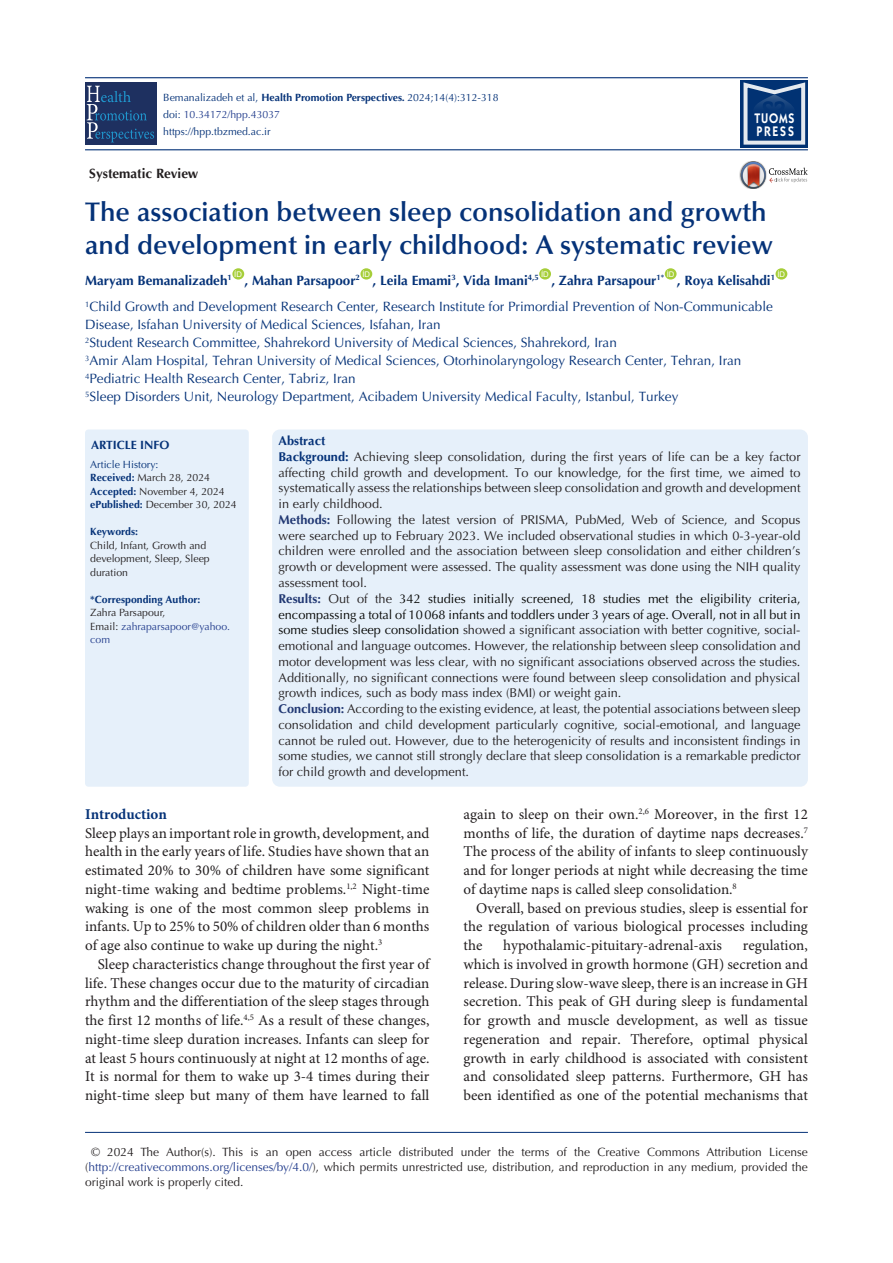
<style>
.page{position:relative;width:893px;height:1263px;background:#fff}
.page>*{position:absolute;margin:0;border:0;box-sizing:border-box;transform-origin:0 0}
.t1{font:600 27px/33px "Optima LT Std";color:#053278}
.t2{font:15px/18.8px "Minion Pro";color:#231f20;text-align:justify}
.heading_1{font:700 15px "Minion Pro";color:#053278}
.t3{font:600 13.95px/12.3px "ITC Kabel Std";letter-spacing:.11em;color:#fff;scale:.85 1}
.t4{font:13.5px/18px "Optima LT Std";color:#053278}
.t5{font:700 13.5px "Optima LT Std";color:#053278}
.t6{font:700 13.5px "Optima LT Std";color:#231f20}
.t7{font:12.75px/15.8px "Optima LT Std";color:#231f20;text-align:justify}
.t8{font:700 12.75px "Optima LT Std";color:#053278}
.corresponding{font:12px/15px "Optima LT Std";color:#231f20;text-align:justify}
.t9{font:700 12px "Optima LT Std";color:#053278}
.t10{font:10.5px/13.5px "Optima LT Std";color:#231f20}
.t11{font:10.5px "Optima LT Std";color:#053278}
.t12{font:10.5px/13.5px "Optima LT Std";color:#253f8e}
.t13{font:700 10.5px "Optima LT Std";color:#053278}
.t14{font:7.8px "Arial";color:#fff}
.s1{font-weight:700}
.s2{font-weight:700;font-style:italic}
.s3{color:#053278}
.s4{font-weight:700;color:#053278}
.s5{font-weight:700;color:#213873}
.s6{color:#040503}
.s7{color:#231f20}
.s8{color:#253f8e}
</style>
<div class="page">
<hr style="left:85px;top:149px;width:723px;height:1px;background:#053278">
<hr style="left:85px;top:77px;width:723px;height:1px;background:#053278">
<hr style="left:85px;top:1132px;width:723px;height:1px;background:#053278">
<div style="left:232px;top:268px;width:12px;height:12px;background:#a6ce39;border-radius:50%"></div>
<svg style="left:360px;top:268px;width:12px;height:12px"></svg>
<div style="left:539px;top:268px;width:12px;height:12px;background:#a6ce39;border-radius:50%"></div>
<div style="left:665px;top:268px;width:12px;height:12px;background:#a6ce39;border-radius:50%"></div>
<svg style="left:775px;top:268px;width:12px;height:12px"></svg>
<img style="left:739px;top:169px;width:2px;height:13px">
<svg style="left:741px;top:161px;width:67px;height:28px"></svg>
<div style="left:85px;top:83px;width:71px;height:62px;background:#1e3060"></div>
<svg style="left:87px;top:86px;width:67px;height:56px"></svg>
<div style="left:740px;top:80px;width:68px;height:68px;background:#013273"></div>
<svg style="left:743px;top:82px;width:62px;height:63px"></svg>
<div style="left:85px;top:429px;width:164px;height:358px;background:#e6f0fa;border-radius:3px"></div>
<div style="left:272px;top:429px;width:536px;height:358px;background:#e6f0fa;border-radius:8px"></div>
<p class="t11" style="left:163px;top:91px;width:337px">Bemanalizadeh et al, <span class="s1">Health Promotion Perspectives</span><span class="s2">.</span> 2024;14(4):312-318</p>
<p class="t12" style="left:163px;top:108px;width:118px"><span class="s3">doi:</span> 10.34172/hpp.43037</p>
<p class="t11" style="left:163px;top:125px;width:109px">https://hpp.tbzmed.ac.ir</p>
<p class="t6" style="left:89px;top:165px;width:111px">Systematic Review</p>
<p class="t3" style="left:755px;top:112px;width:48px">TUOMS<br>PRESS</p>
<p class="t1" style="left:85px;top:195px;width:690px">The association between sleep consolidation and growth and development in early childhood: A systematic review</p>
<p class="t5" style="left:85px;top:272px;width:148px">Maryam Bemanalizadeh<sup>1</sup></p>
<p class="t14" style="left:234px;top:269px;width:9px">ID</p>
<p class="t14" style="left:362px;top:269px;width:9px">ID</p>
<p class="t14" style="left:541px;top:269px;width:9px">ID</p>
<p class="t14" style="left:667px;top:269px;width:9px">ID</p>
<p class="t14" style="left:777px;top:269px;width:9px">ID</p>
<p class="t5" style="left:245px;top:272px;width:117px">, Mahan Parsapoor<sup>2</sup></p>
<p class="t5" style="left:373px;top:272px;width:168px">, Leila Emami<sup>3</sup>, Vida Imani<sup>4,5</sup></p>
<p class="t5" style="left:551px;top:272px;width:114px">, Zahra Parsapour<sup>1*</sup></p>
<p class="t5" style="left:677px;top:272px;width:100px">, Roya Kelisahdi<sup>1</sup></p>
<p class="t4" style="left:85px;top:298px;width:689px"><sup>1</sup>Child Growth and Development Research Center, Research Institute for Primordial Prevention of Non-Communicable<br>Disease, Isfahan University of Medical Sciences, Isfahan, Iran</p>
<p class="t4" style="left:85px;top:334px;width:533px"><sup>2</sup>Student Research Committee, Shahrekord University of Medical Sciences, Shahrekord, Iran</p>
<p class="t4" style="left:85px;top:352px;width:658px"><sup>3</sup>Amir Alam Hospital, Tehran University of Medical Sciences, Otorhinolaryngology Research Center, Tehran, Iran</p>
<p class="t4" style="left:85px;top:370px;width:272px"><sup>4</sup>Pediatric Health Research Center, Tabriz, Iran</p>
<p class="t4" style="left:85px;top:388px;width:595px"><sup>5</sup>Sleep Disorders Unit, Neurology Department, Acibadem University Medical Faculty, Istanbul, Turkey</p>
<p class="t9" style="left:91px;top:438px;width:80px">ARTICLE INFO</p>
<p class="t8" style="left:279px;top:433px;width:48px">Abstract</p>
<p class="t7" style="left:279px;top:449px;width:524px"><span class="s4">Background:</span> Achieving sleep consolidation, during the first years of life can be a key factor affecting child growth and development. To our knowledge, for the first time, we aimed to systematically assess the relationships between sleep consolidation and growth and development in early childhood.</p>
<p class="t7" style="left:279px;top:512px;width:524px"><span class="s5">Methods:</span> Following the latest version of PRISMA, PubMed, Web of Science, and Scopus were searched up to February 2023. We included observational studies in which 0-3-year-old children were enrolled and the association between sleep consolidation and either children’s growth or development were assessed. The quality assessment was done using the NIH quality assessment tool.</p>
<p class="t7" style="left:279px;top:591px;width:524px"><span class="s5">Results:</span> Out of the <span class="s6">342 studies initially screened, 18 studies met the eligibility criteria, encompassing a total of 10068 infants and toddlers under 3 years of age. Overall, not in all but in some studies sleep consolidation</span> showed a significant association with better cognitive, social&shy;emotional and language outcomes. However, the relationship between sleep consolidation and motor development was less clear, with no significant associations observed across the studies.<br>Additionally, no significant connections were found between sleep consolidation and physical growth indices, such as body mass index (BMI) or weight gain.</p>
<p class="t7" style="left:279px;top:701px;width:524px"><span class="s5">Conclusion:</span> According to the existing evidence, at least, the potential associations between sleep consolidation and child development particularly cognitive, social-emotional, and language cannot be ruled out. However, due to the heterogenicity of results and inconsistent findings in some studies, we cannot still strongly declare that sleep consolidation is a remarkable predictor for child growth and development.</p>
<p class="t11" style="left:90px;top:458px;width:70px">Article History:</p>
<p class="t10" style="left:90px;top:471px;width:121px"><span class="s4">Received:</span> March 28, 2024</p>
<p class="t10" style="left:90px;top:484px;width:136px"><span class="s4">Accepted:</span> November 4, 2024</p>
<p class="t10" style="left:90px;top:498px;width:148px"><span class="s4">ePublished:</span> December 30, 2024</p>
<p class="t13" style="left:90px;top:525px;width:49px">Keywords:</p>
<p class="t10" style="left:90px;top:538px;width:121px">Child, Infant, Growth and development, Sleep, Sleep duration</p>
<p class="t13" style="left:90px;top:593px;width:112px">*Corresponding Author:</p>
<p class="t10" style="left:90px;top:606px;width:77px">Zahra Parsapour,</p>
<p class="t12" style="left:90px;top:619px;width:141px"><span class="s7">Email:</span> zahraparsapoor@yahoo. com</p>
<p class="heading_1" style="left:85px;top:803px;width:83px">Introduction</p>
<p class="t2" style="left:85px;top:824px;width:346px">Sleep plays an important role in growth, development, and health in the early years of life. Studies have shown that an estimated 20% to 30% of children have some significant night-time waking and bedtime problems.<sup>1,2</sup> Night-time waking is one of the most common sleep problems in infants. Up to 25% to 50% of children older than 6 months of age also continue to wake up during the night.<sup>3</sup></p>
<p class="t2" style="left:85px;top:955px;width:346px;text-indent:13px">Sleep characteristics change throughout the first year of life. These changes occur due to the maturity of circadian rhythm and the differentiation of the sleep stages through the first 12 months of life.<sup>4,5</sup> As a result of these changes, night-time sleep duration increases. Infants can sleep for at least 5 hours continuously at night at 12 months of age.<br>It is normal for them to wake up 3-4 times during their night-time sleep but many of them have learned to fall</p>
<p class="t2" style="left:463px;top:805px;width:346px">again to sleep on their own.<sup>2,6</sup> Moreover, in the first 12 months of life, the duration of daytime naps decreases.<sup>7<br></sup>The process of the ability of infants to sleep continuously and for longer periods at night while decreasing the time of daytime naps is called sleep consolidation.<sup>8</sup></p>
<p class="t2" style="left:463px;top:899px;width:346px;text-indent:13px">Overall, based on previous studies, sleep is essential for the regulation of various biological processes including the</p>
<p class="t2" style="left:463px;top:936px;width:346px;text-indent:279px">regulation, which is involved in growth hormone (GH) secretion and release. During slow-wave sleep, there is an increase in GH secretion. This peak of GH during sleep is fundamental for growth and muscle development, as well as tissue regeneration and repair. Therefore, optimal physical growth in early childhood is associated with consistent and consolidated sleep patterns. Furthermore, GH has been identified as one of the potential mechanisms that</p>
<p class="t2" style="left:503px;top:936px;width:220px">hypothalamic-pituitary-adrenal-axis</p>
<p class="corresponding" style="left:85px;top:1144px;width:724px;text-indent:6px">© 2024 The Author(s). This is an open access article distributed under the terms of the Creative Commons Attribution License (<span class="s8">http://creativecommons.org/licenses/by/4.0/</span>), which permits unrestricted use, distribution, and reproduction in any medium, provided the original work is properly cited.</p>
</div>
